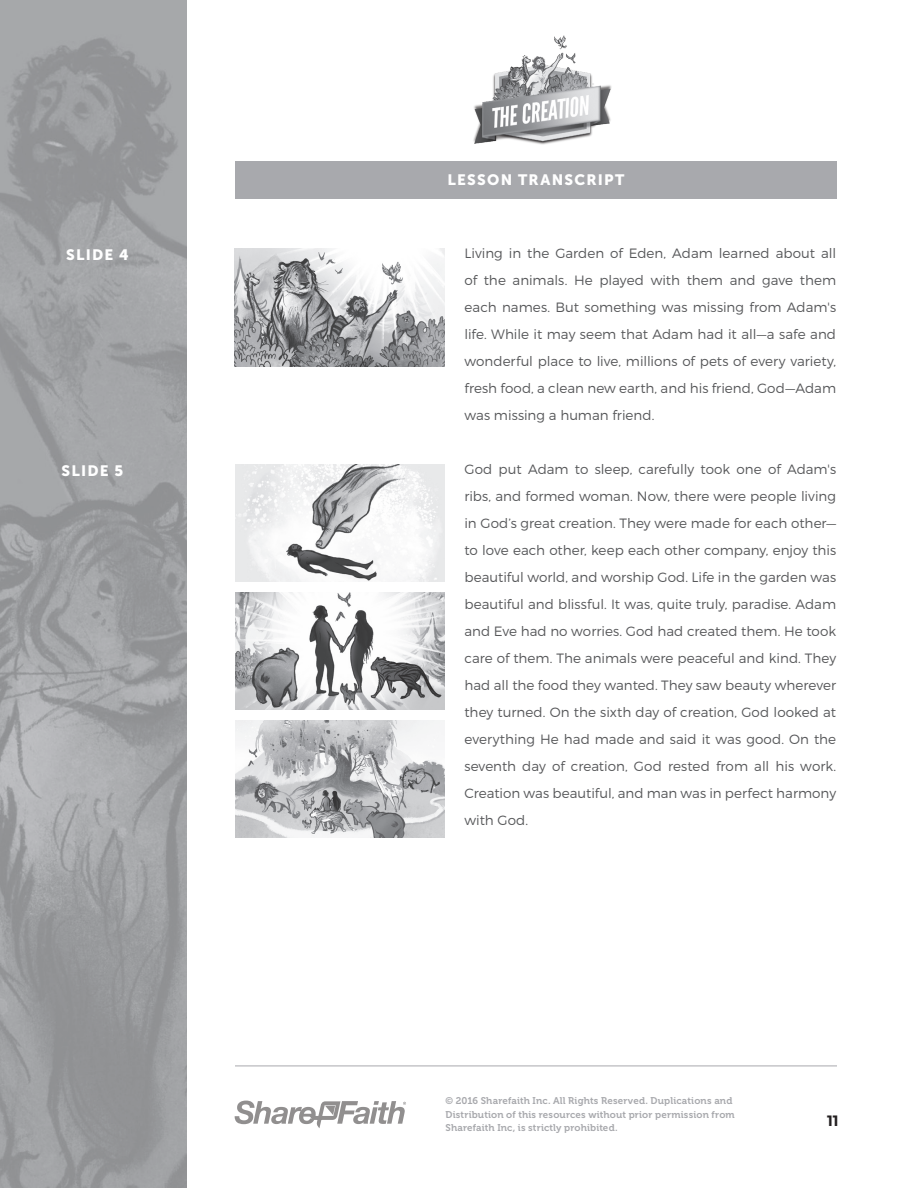
<style>
.page{position:relative;width:918px;height:1188px;background:#fff}
.page>*{position:absolute;margin:0;border:0;box-sizing:border-box;transform-origin:0 0}
.Heading{font:15px "Museo Sans 900";letter-spacing:.08em;color:#fff}
.side-bar_Headings{font:15px "Museo Sans 900";letter-spacing:.08em;color:#fff}
.t1{font:600 15px "Montserrat";color:#231f20}
.body_paragraph{font:300 13.5px/27px "Montserrat";color:#57585a;text-align:justify}
.t2{font:9.75px/13.5px "Museo 700";letter-spacing:.015em;color:#a8a9ad}
</style>
<div class="page">
<img style="left:0;top:0;width:187px;height:1188px">
<hr style="left:235px;top:1066px;width:602px;height:1px;background:#a8a9ad">
<svg style="left:235px;top:1101px;width:171px;height:27px"></svg>
<img style="left:473px;top:35px;width:139px;height:110px">
<div style="left:236px;top:161px;width:600px;height:37px;background:#a8a9ad"></div>
<img style="left:235px;top:249px;width:210px;height:117px">
<img style="left:235px;top:465px;width:210px;height:117px">
<img style="left:235px;top:592px;width:210px;height:118px">
<img style="left:235px;top:720px;width:210px;height:117px">
<p class="side-bar_Headings" style="left:66px;top:246px;width:64px">SLIDE 4</p>
<p class="side-bar_Headings" style="left:62px;top:462px;width:63px">SLIDE 5</p>
<p class="Heading" style="left:448px;top:171px;width:178px">LESSON TRANSCRIPT</p>
<p class="body_paragraph" style="left:464px;top:240px;width:373px">Living in the Garden of Eden, Adam learned about all of the animals. He played with them and gave them each names. But something was missing from Adam's life. While it may seem that Adam had it all—a safe and wonderful place to live, millions of pets of every variety, fresh food, a clean new earth, and his friend, God—Adam was missing a human friend.</p>
<p class="body_paragraph" style="left:464px;top:456px;width:373px">God put Adam to sleep, carefully took one of Adam's ribs, and formed woman. Now, there were people living in God’s great creation. They were made for each other— to love each other, keep each other company, enjoy this beautiful world, and worship God. Life in the garden was beautiful and blissful. It was, quite truly, paradise. Adam and Eve had no worries. God had created them. He took care of them. The animals were peaceful and kind. They had all the food they wanted. They saw beauty wherever they turned. On the sixth day of creation, God looked at everything He had made and said it was good. On the seventh day of creation, God rested from all his work.<br>Creation was beautiful, and man was in perfect harmony with God.</p>
<p class="t2" style="left:446px;top:1094px;width:291px">© 2016 Sharefaith Inc. All Rights Reserved. Duplications and<br>Distribution of this resources without prior permission from<br>Sharefaith Inc, is strictly prohibited.</p>
<p class="t1" style="left:827px;top:1112px;width:13px">11</p>
</div>
